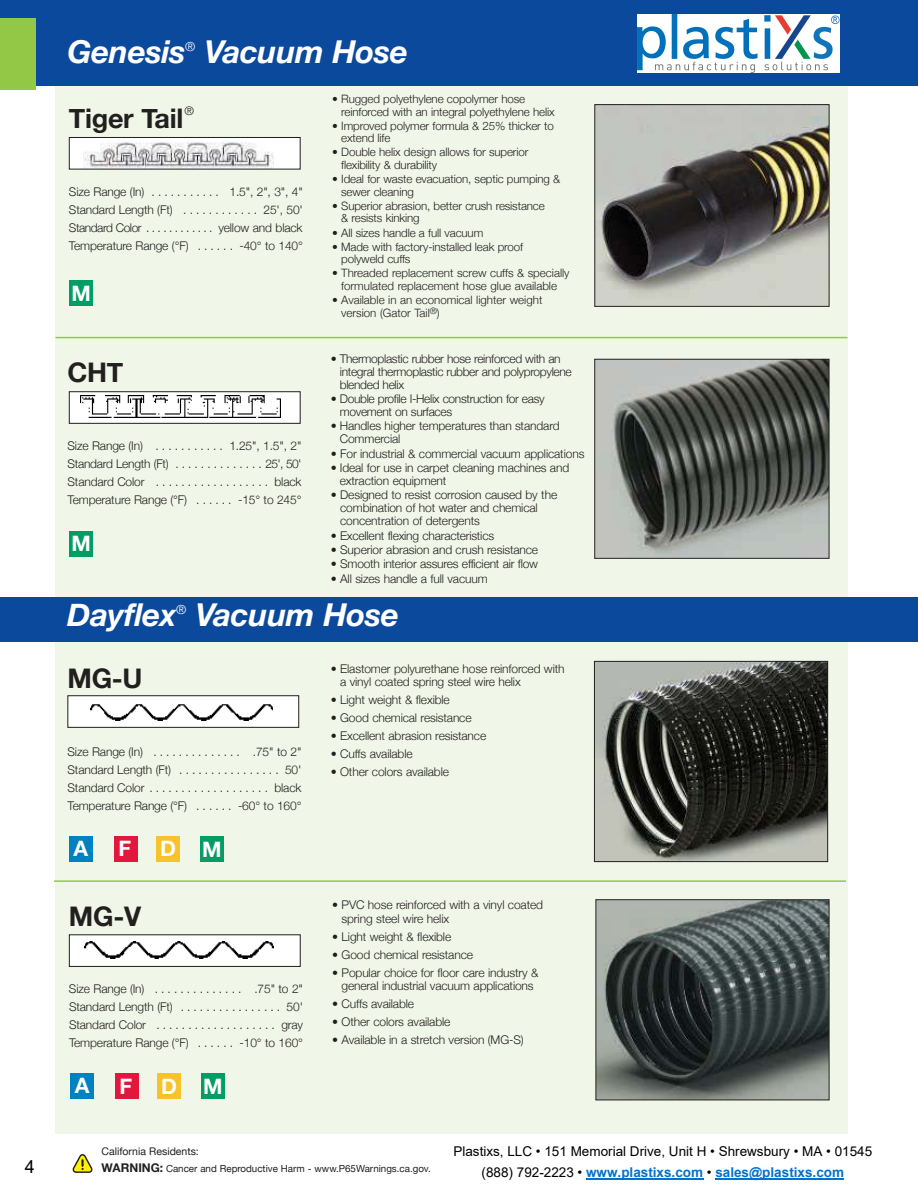
<style>
.page{position:relative;width:918px;height:1188px;background:#fff}
.page>*{position:absolute;margin:0;border:0;box-sizing:border-box;transform-origin:0 0}
.t1{font:italic 700 31.5px "Helvetica Neue";letter-spacing:-.01em;color:#fff}
.t2{font:700 27px "Helvetica Neue";letter-spacing:-.01em;color:#221f1f}
.t3{font:700 21.45px "Helvetica Neue";color:#fff}
.t4{font:18px "Arial";color:#000}
.t5{font:13.5px "Arial";color:#000}
.t6{font:700 13.5px "Arial";color:#0072ce}
.t7{font:300 12.75px "Helvetica Neue";color:#fff}
.t8{font:300 12px/18px "Helvetica Neue";letter-spacing:-.01em;color:#221f1f}
.t9{font:300 12px/12.9px "Helvetica Neue";letter-spacing:-.03em;color:#221f1f}
.t10{font:300 11.55px/12.6px "Helvetica Neue";letter-spacing:-.01em;color:#221f1f}
.t11{font:10.5px "Helvetica Neue";color:#231f20}
.t12{font:9.75px "Helvetica Neue";color:#231f20}
.s1{font-weight:700;font-size:12px}
.s2{font-weight:400;color:#000}
</style>
<div class="page">
<div style="left:56px;top:85px;width:792px;height:1049px;background:#f1f7e8"></div>
<div style="left:0;top:0;width:918px;height:85px;background:#0b499d"></div>
<div style="left:0;top:18px;width:36px;height:72px;background:#93c847"></div>
<img style="left:596px;top:106px;width:232px;height:199px">
<div style="left:594px;top:104px;width:236px;height:203px;border:1px solid #221f1f"></div>
<div style="left:70px;top:138px;width:230px;height:31px;background:#fff"></div>
<img style="left:83px;top:142px;width:191px;height:25px">
<div style="left:69px;top:137px;width:232px;height:32px;border:1px solid #221f1f"></div>
<div style="left:70px;top:280px;width:23px;height:26px;background:#009d64"></div>
<div style="left:0;top:597px;width:918px;height:45px;background:#0b499d"></div>
<img style="left:598px;top:901px;width:230px;height:197px">
<div style="left:596px;top:899px;width:234px;height:201px;border:1px solid #221f1f"></div>
<img style="left:596px;top:663px;width:230px;height:197px">
<div style="left:594px;top:661px;width:234px;height:201px;border:1px solid #221f1f"></div>
<div style="left:70px;top:935px;width:230px;height:31px;background:#fff"></div>
<img style="left:85px;top:941px;width:188px;height:17px">
<div style="left:69px;top:934px;width:232px;height:33px;border:1px solid #221f1f"></div>
<div style="left:68px;top:696px;width:230px;height:31px;background:#fff"></div>
<img style="left:91px;top:704px;width:182px;height:16px">
<div style="left:67px;top:695px;width:232px;height:33px;border:1px solid #221f1f"></div>
<div style="left:71px;top:1074px;width:23px;height:25px;background:#0081c0"></div>
<div style="left:115px;top:1073px;width:24px;height:26px;background:#e3173d"></div>
<div style="left:158px;top:1073px;width:23px;height:26px;background:#f7c32a"></div>
<div style="left:202px;top:1074px;width:23px;height:25px;background:#009d64"></div>
<div style="left:70px;top:836px;width:23px;height:26px;background:#0081c0"></div>
<div style="left:114px;top:836px;width:23px;height:26px;background:#e3173d"></div>
<div style="left:157px;top:836px;width:23px;height:26px;background:#f7c32a"></div>
<div style="left:200px;top:836px;width:24px;height:26px;background:#009d64"></div>
<hr style="left:54px;top:880px;width:792px;height:2px;background:#93c847">
<hr style="left:55px;top:337px;width:792px;height:1px;background:#93c847">
<img style="left:596px;top:361px;width:231px;height:196px">
<div style="left:594px;top:359px;width:235px;height:200px;border:1px solid #221f1f"></div>
<div style="left:70px;top:531px;width:23px;height:26px;background:#009d64"></div>
<div style="left:70px;top:392px;width:230px;height:31px;background:#fff"></div>
<img style="left:81px;top:396px;width:199px;height:21px">
<div style="left:69px;top:391px;width:232px;height:33px;border:1px solid #221f1f"></div>
<img style="left:638px;top:14px;width:202px;height:58px">
<img style="left:72px;top:1168px;width:772px;height:12px">
<svg style="left:73px;top:1154px;width:19px;height:19px"></svg>
<hr style="left:715px;top:1179px;width:129px;height:1px;background:#0072ce">
<hr style="left:586px;top:1179px;width:117px;height:1px;background:#0072ce">
<h3 class="t4" style="left:25px;top:1154px;width:12px">4</h3>
<h1 class="t1" style="left:68px;top:27px;width:120px">Genesis</h1>
<p class="t7" style="left:185px;top:36px;width:12px">®</p>
<h1 class="t1" style="left:205px;top:27px;width:205px">Vacuum Hose</h1>
<p class="t10" style="left:341px;top:92px;width:215px;text-indent:-9px">• rugged polyethylene copolymer hose reinforced with an integral polyethylene helix</p>
<p class="t10" style="left:341px;top:118px;width:214px;text-indent:-9px">• improved polymer formula &amp; 25% thicker to extend life</p>
<p class="t10" style="left:341px;top:145px;width:189px;text-indent:-9px">• Double helix design allows for superior flexibility &amp; durability</p>
<p class="t10" style="left:341px;top:172px;width:221px;text-indent:-9px">• ideal for waste evacuation, septic pumping &amp; sewer cleaning</p>
<p class="t10" style="left:341px;top:199px;width:205px;text-indent:-9px">• superior abrasion, better crush resistance &amp; resists kinking</p>
<p class="t10" style="left:332px;top:225px;width:153px">• All sizes handle a full vacuum</p>
<p class="t10" style="left:341px;top:239px;width:183px;text-indent:-9px">• Made with factory-installed leak proof polyweld cuffs</p>
<p class="t10" style="left:332px;top:266px;width:239px;text-align:center">• threaded replacement screw cuffs &amp; specially formulated replacement hose glue available</p>
<p class="t10" style="left:341px;top:293px;width:203px;text-indent:-9px">• Available in an economical lighter weight version (Gator tail<sup>®</sup>)</p>
<h2 class="t2" style="left:69px;top:98px;width:116px">Tiger Tail</h2>
<p class="t8" style="left:185px;top:101px;width:11px">®</p>
<p class="t8" style="left:69px;top:182px;width:236px;text-align:justify">size range (in) . . . . . . . . . . . 1.5", 2", 3", 4" standard Length (Ft) . . . . . . . . . . . . 25', 50' standard Color . . . . . . . . . . . . yellow and black temperature range (°F) . . . . . . -40° to 140°</p>
<h3 class="t3" style="left:71px;top:281px;width:21px">M</h3>
<h2 class="t2" style="left:68px;top:351px;width:57px">CHT</h2>
<p class="t8" style="left:68px;top:435px;width:236px;text-align:justify">size range (in) . . . . . . . . . . . 1.25", 1.5", 2" standard Length (Ft) . . . . . . . . . . . . . . 25', 50' standard Color . . . . . . . . . . . . . . . . . . black temperature range (°F) . . . . . . -15° to 245°</p>
<h3 class="t3" style="left:71px;top:531px;width:21px">M</h3>
<p class="t9" style="left:340px;top:351px;width:234px;text-indent:-9px">• thermoplastic rubber hose reinforced with an integral thermoplastic rubber and polypropylene blended helix</p>
<p class="t9" style="left:340px;top:391px;width:206px;text-indent:-9px">• Double profile i-Helix construction for easy movement on surfaces</p>
<p class="t8" style="left:340px;top:419px;width:221px;line-height:12.9px;text-indent:-9px">• Handles higher temperatures than standard<br>Commercial</p>
<p class="t8" style="left:331px;top:444px;width:255px">• For industrial &amp; commercial vacuum applications</p>
<p class="t8" style="left:340px;top:460px;width:231px;line-height:12.9px;text-indent:-9px">• ideal for use in carpet cleaning machines and extraction equipment</p>
<p class="t8" style="left:340px;top:488px;width:219px;line-height:12.9px;text-indent:-9px">• Designed to resist corrosion caused by the combination of hot water and chemical concentration of detergents</p>
<p class="t8" style="left:331px;top:525px;width:165px">• excellent flexing characteristics</p>
<p class="t8" style="left:331px;top:540px;width:209px">• superior abrasion and crush resistance</p>
<p class="t8" style="left:331px;top:554px;width:209px">• smooth interior assures efficient air flow</p>
<p class="t8" style="left:331px;top:569px;width:158px">• All sizes handle a full vacuum</p>
<h1 class="t1" style="left:67px;top:590px;width:111px">Dayflex</h1>
<p class="t7" style="left:176px;top:599px;width:12px">®</p>
<h1 class="t1" style="left:195px;top:590px;width:205px">Vacuum Hose</h1>
<h2 class="t2" style="left:68px;top:657px;width:77px">MG-U</h2>
<p class="t8" style="left:68px;top:741px;width:236px;text-align:justify">size range (in) . . . . . . . . . . . . . . .75" to 2" standard Length (Ft) . . . . . . . . . . . . . . . . 50' standard Color . . . . . . . . . . . . . . . . . . . black temperature range (°F) . . . . . . -60° to 160°</p>
<h3 class="t3" style="left:74px;top:836px;width:16px">A</h3>
<h3 class="t3" style="left:119px;top:836px;width:14px">F</h3>
<h3 class="t3" style="left:160px;top:837px;width:63px">D M</h3>
<h2 class="t2" style="left:69px;top:895px;width:74px">MG-V</h2>
<p class="t8" style="left:69px;top:979px;width:236px;text-align:justify">size range (in) . . . . . . . . . . . . . . .75" to 2" standard Length (Ft) . . . . . . . . . . . . . . . . 50' standard Color . . . . . . . . . . . . . . . . . . . gray temperature range (°F) . . . . . . -10° to 160°</p>
<h3 class="t3" style="left:75px;top:1073px;width:16px">A</h3>
<h3 class="t3" style="left:120px;top:1074px;width:14px">F</h3>
<h3 class="t3" style="left:161px;top:1074px;width:63px">D M</h3>
<p class="t8" style="left:340px;top:661px;width:226px;line-height:13.5px;text-indent:-9px">• elastomer polyurethane hose reinforced with a vinyl coated spring steel wire helix</p>
<p class="t8" style="left:331px;top:690px;width:121px">• Light weight &amp; flexible</p>
<p class="t8" style="left:331px;top:708px;width:142px">• Good chemical resistance</p>
<p class="t8" style="left:331px;top:726px;width:157px">• excellent abrasion resistance</p>
<p class="t8" style="left:331px;top:744px;width:83px">• Cuffs available</p>
<p class="t8" style="left:331px;top:762px;width:120px">• Other colors available</p>
<p class="t8" style="left:342px;top:897px;width:203px;line-height:13.5px;text-indent:-9px">• PVC hose reinforced with a vinyl coated spring steel wire helix</p>
<p class="t8" style="left:332px;top:927px;width:121px">• Light weight &amp; flexible</p>
<p class="t8" style="left:332px;top:945px;width:142px">• Good chemical resistance</p>
<p class="t8" style="left:332px;top:965px;width:208px;line-height:13.5px;text-align:center">• Popular choice for floor care industry &amp; general industrial vacuum applications</p>
<p class="t8" style="left:332px;top:994px;width:83px">• Cuffs available</p>
<p class="t8" style="left:332px;top:1012px;width:120px">• Other colors available</p>
<p class="t8" style="left:332px;top:1030px;width:193px">• Available in a stretch version (MG-s)</p>
<p class="t11" style="left:102px;top:1144px;width:99px">California Residents:</p>
<p class="t12" style="left:102px;top:1161px;width:331px"><span class="s1">WARNING:</span> Cancer and Reproductive Harm - www.P65Warnings.ca.gov.</p>
<p class="t5" style="left:453px;top:1142px;width:420px">Plastixs, LLC • 151 Memorial Drive, Unit H • Shrewsbury • MA • 01545</p>
<p class="t6" style="left:482px;top:1162px;width:364px"><span class="s2">(888) 792-2223 •</span> www.plastixs.com <span class="s2">•</span> sales@plastixs.com</p>
</div>
